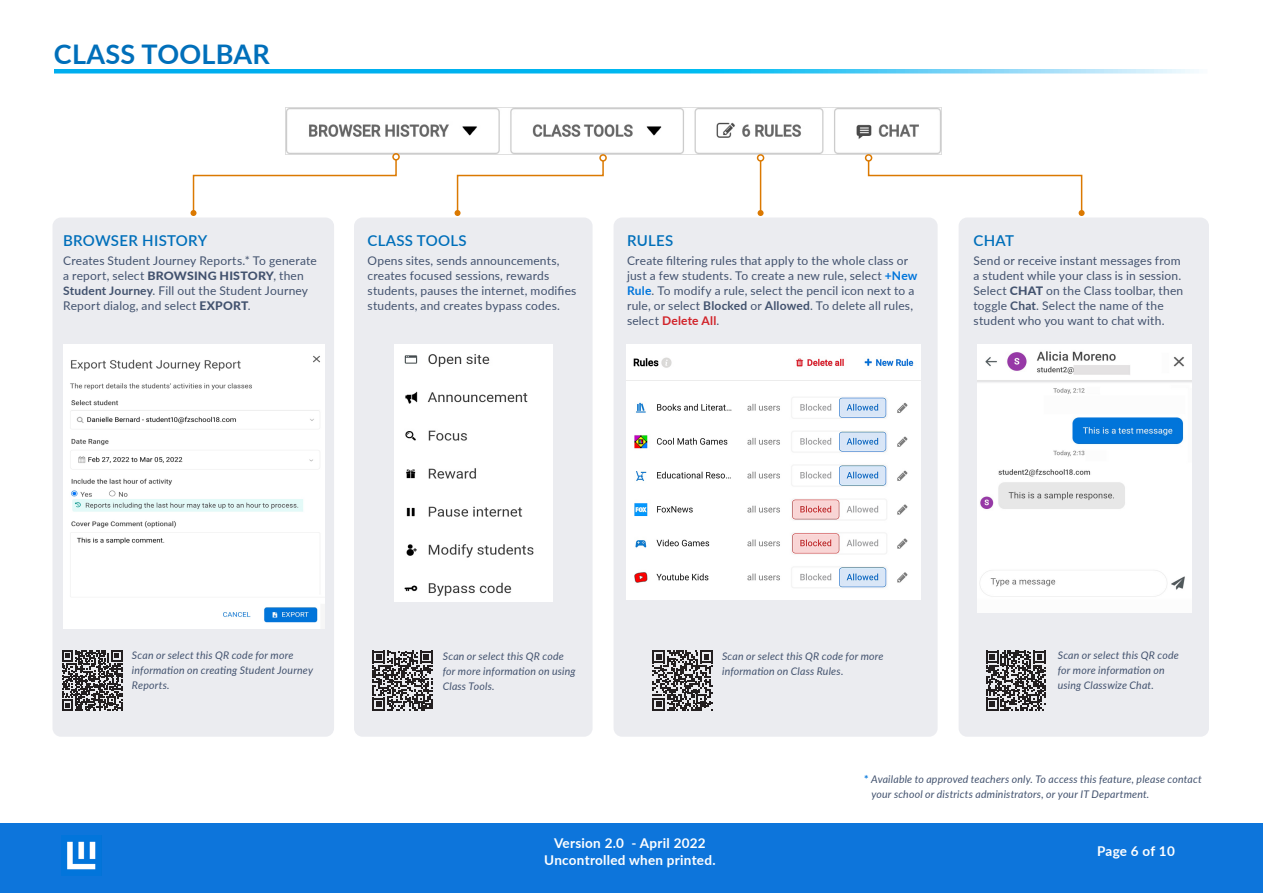
<style>
.page{position:relative;width:1263px;height:893px;background:#fff}
.page>*{position:absolute;margin:0;border:0;box-sizing:border-box;transform-origin:0 0}
.t1{font:700 27px "Lato";letter-spacing:.01em;color:#006fba}
.Box_Title_2{font:600 15px "Lato";letter-spacing:.02em;color:#006fba}
.t2{font:700 13.5px/16.2px "Lato";letter-spacing:.02em;color:#fff;text-align:center}
.Paragraph_1_-_Descri{font:12px/15px "Lato";letter-spacing:.015em;color:#42526e}
.Paragraph_Style_2{font:italic 10.5px/15px "Lato";letter-spacing:.02em;color:#42526e}
.s1{font-weight:800;font-size:11.55px}
.s2{font-weight:700;font-size:11.7px}
.s3{font-weight:800;font-size:11.7px}
.s4{font-weight:700;color:#0075db}
.s5{font-weight:700}
.s6{font-weight:700;color:#d1232a}
.s7{font-weight:700;font-style:normal;color:#0075db}
</style>
<div class="page">
<div style="left:0;top:824px;width:1263px;height:69px;background:#0d75db"></div>
<img style="left:62px;top:835px;width:40px;height:41px">
<div style="left:959px;top:218px;width:250px;height:519px;background:#ebecf0;border-radius:9px"></div>
<div style="left:614px;top:218px;width:324px;height:519px;background:#ebecf0;border-radius:9px"></div>
<div style="left:354px;top:218px;width:239px;height:519px;background:#ebecf0;border-radius:9px"></div>
<div style="left:53px;top:218px;width:281px;height:519px;background:#ebecf0;border-radius:9px"></div>
<img style="left:285px;top:108px;width:656px;height:46px">
<img style="left:63px;top:345px;width:261px;height:283px">
<img style="left:394px;top:345px;width:158px;height:256px">
<img style="left:627px;top:345px;width:294px;height:255px">
<img style="left:978px;top:345px;width:213px;height:267px">
<div style="left:392px;top:153px;width:8px;height:8px;border:2px solid #db7901;border-radius:50%"></div>
<svg style="left:190px;top:158px;width:208px;height:58px"></svg>
<div style="left:599px;top:154px;width:8px;height:8px;border:2px solid #db7901;border-radius:50%"></div>
<svg style="left:454px;top:159px;width:150px;height:57px"></svg>
<div style="left:865px;top:154px;width:7px;height:8px;border:2px solid #db7901;border-radius:50%"></div>
<svg style="left:867px;top:159px;width:217px;height:57px"></svg>
<hr style="left:760px;top:161px;width:1px;height:52px;background:#db7901">
<div style="left:757px;top:154px;width:7px;height:8px;border:2px solid #db7901;border-radius:50%"></div>
<svg style="left:758px;top:210px;width:6px;height:6px"></svg>
<svg style="left:62px;top:650px;width:60px;height:61px"></svg>
<svg style="left:372px;top:651px;width:60px;height:59px"></svg>
<svg style="left:652px;top:650px;width:61px;height:61px"></svg>
<svg style="left:986px;top:651px;width:60px;height:59px"></svg>
<svg style="left:54px;top:69px;width:1145px;height:5px;background:#46c7f3"></svg>
<p class="t1" style="left:54px;top:35px;width:217px">CLASS TOOLBAR</p>
<p class="Box_Title_2" style="left:63px;top:230px;width:146px">BROWSER HISTORY</p>
<p class="Paragraph_1_-_Descri" style="left:63px;top:253px;width:255px">Creates Student Journey Reports.* To generate a report, select <span class="s1">BROWSING HISTORY</span>, then <span class="s2">Student Journey</span>. Fill out the Student Journey Report dialog, and select <span class="s3">EXPORT</span>.</p>
<p class="Box_Title_2" style="left:367px;top:230px;width:101px">CLASS TOOLS</p>
<p class="Paragraph_1_-_Descri" style="left:367px;top:253px;width:210px">Opens sites, sends announcements, creates focused sessions, rewards students, pauses the internet, modifies students, and creates bypass codes.</p>
<p class="Box_Title_2" style="left:627px;top:230px;width:48px">RULES</p>
<p class="Paragraph_1_-_Descri" style="left:627px;top:253px;width:292px">Create filtering rules that apply to the whole class or just a few students. To create a new rule, select <span class="s4">+New Rule</span>. To modify a rule, select the pencil icon next to a rule, or select <span class="s5">Blocked</span> or <span class="s5">Allowed</span>. To delete all rules, select <span class="s6">Delete All</span>.</p>
<p class="Box_Title_2" style="left:973px;top:230px;width:42px">CHAT</p>
<p class="Paragraph_1_-_Descri" style="left:973px;top:253px;width:211px">Send or receive instant messages from a student while your class is in session.<br>Select <span class="s3">CHAT</span> on the Class toolbar, then toggle <span class="s5">Chat</span>. Select the name of the student who you want to chat with.</p>
<p class="Paragraph_Style_2" style="left:132px;top:647px;width:183px">Scan or select this QR code for more information on creating Student Journey<br>Reports.</p>
<p class="Paragraph_Style_2" style="left:443px;top:648px;width:134px">Scan or select this QR code for more information on using<br>Class Tools.</p>
<p class="Paragraph_Style_2" style="left:722px;top:648px;width:163px">Scan or select this QR code for more information on Class Rules.</p>
<p class="Paragraph_Style_2" style="left:1058px;top:647px;width:123px">Scan or select this QR code for more information on using Classwize Chat.</p>
<p class="Paragraph_Style_2" style="left:871px;top:772px;width:332px;text-indent:-7px"><span class="s7">*</span> Available to approved teachers only. To access this feature, please contact your school or districts administrators, or your IT Department.</p>
<p class="t2" style="left:544px;top:835px;width:173px">Version 2.0 - April 2022<br>Uncontrolled when printed.</p>
<p class="t2" style="left:1097px;top:842px;width:79px">Page 6 of 10</p>
</div>
